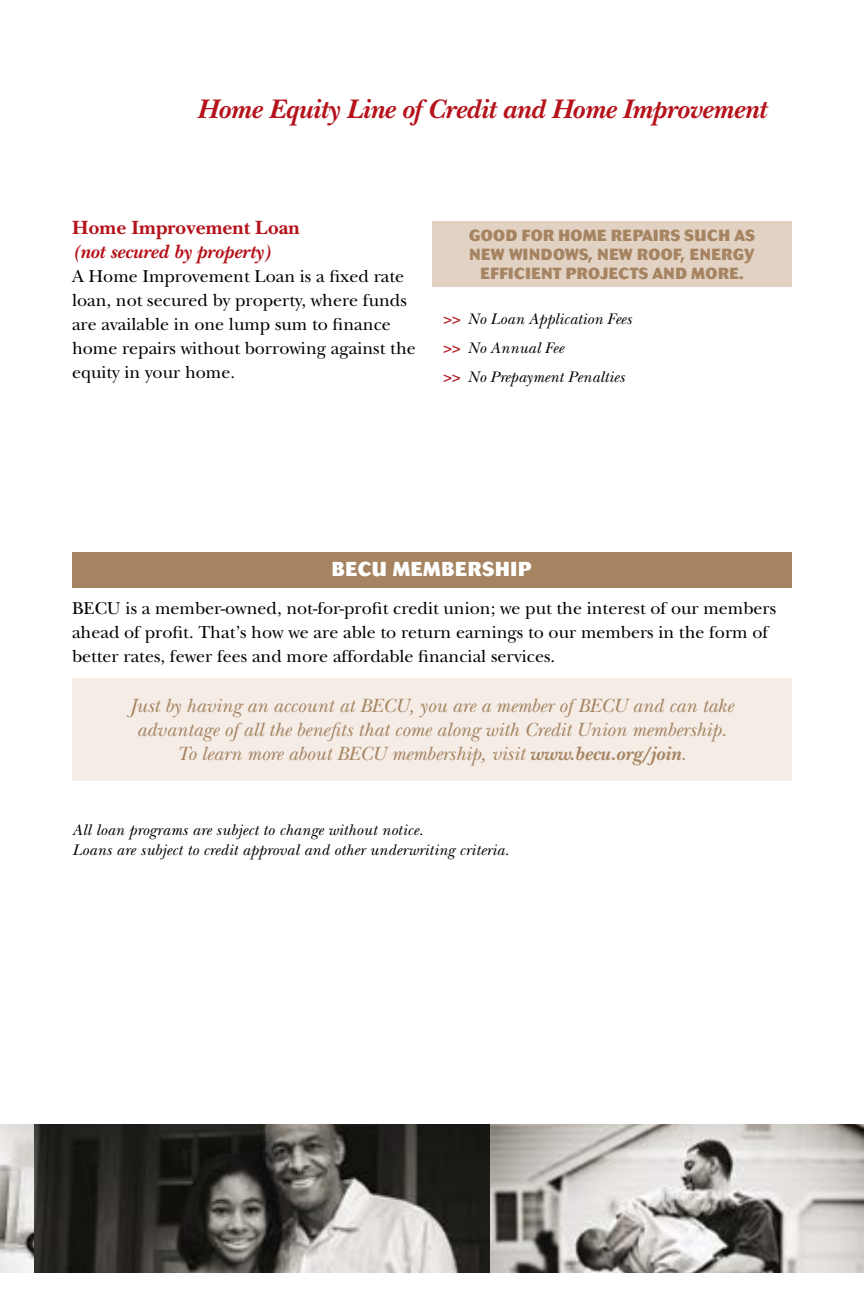
<style>
.page{position:relative;width:864px;height:1296px;background:#fff}
.page>*{position:absolute;margin:0;border:0;box-sizing:border-box;transform-origin:0 0}
.t1{font:italic 700 28px "New Baskerville Std";letter-spacing:-.01em;color:#b5121b}
.t2{font:italic 20px/24px "New Baskerville Std";color:#a68462;text-align:center}
.t3{font:italic 700 20px "New Baskerville Std";color:#b5121b}
.t4{font:700 20px "New Baskerville Std";color:#b5121b}
.t5{font:800 20px "Cosmos";letter-spacing:.055em;color:#fff;scale:.9 1}
.t6{font:18px/24px "New Baskerville Std";color:#000}
.t7{font:italic 16px/29px "New Baskerville Std";letter-spacing:.015em;color:#000}
.t8{font:800 16px/19.2px "Cosmos";letter-spacing:.03em;color:#a68462;text-align:center;scale:.9 1}
.s1{font-weight:700;font-style:normal;color:#b5121b}
.s2{font-weight:700}
</style>
<div class="page">
<img style="left:34px;top:1124px;width:456px;height:149px">
<img style="left:0;top:1124px;width:34px;height:149px">
<img style="left:490px;top:1124px;width:374px;height:149px">
<div style="left:72px;top:678px;width:719px;height:102px;background:#f4ece5"></div>
<div style="left:72px;top:552px;width:719px;height:35px;background:#a68462"></div>
<div style="left:432px;top:221px;width:360px;height:66px;background:#e2d2c3"></div>
<h1 class="t1" style="left:197px;top:93px;width:570px">Home Equity Line of Credit and Home Improvement</h1>
<p class="t4" style="left:72px;top:216px;width:229px">Home Improvement Loan</p>
<p class="t3" style="left:72px;top:240px;width:201px">(not secured by property)</p>
<p class="t6" style="left:72px;top:265px;width:345px">A Home Improvement Loan is a fixed rate loan, not secured by property, where funds are available in one lump sum to finance home repairs without borrowing against the equity in your home.</p>
<p class="t8" style="left:469px;top:226px;width:319px">GOOD FOR HOME REPAIRS SUCH AS<br>NEW WINDOWS, NEW ROOF, ENERGY<br>EFFICIENT PROJECTS AND MORE.</p>
<p class="t7" style="left:444px;top:304px;width:190px"><span class="s1">&gt;&gt;</span> No Loan Application Fees <span class="s1">&gt;&gt;</span> No Annual Fee<br><span class="s1">&gt;&gt;</span> No Prepayment Penalties</p>
<p class="t5" style="left:332px;top:557px;width:223px">BECU MEMBERSHIP</p>
<p class="t6" style="left:72px;top:596px;width:706px">BECU is a member-owned, not-for-profit credit union; we put the interest of our members ahead of profit. That’s how we are able to return earnings to our members in the form of better rates, fewer fees and more affordable financial services.</p>
<p class="t2" style="left:130px;top:693px;width:605px">Just by having an account at BECU, you are a member of BECU and can take advantage of all the benefits that come along with Credit Union membership.<br>To learn more about BECU membership, visit <span class="s2">www.becu.org/join</span>.</p>
<p class="t7" style="left:72px;top:820px;width:439px;line-height:20px">All loan programs are subject to change without notice.<br>Loans are subject to credit approval and other underwriting criteria.</p>
</div>
